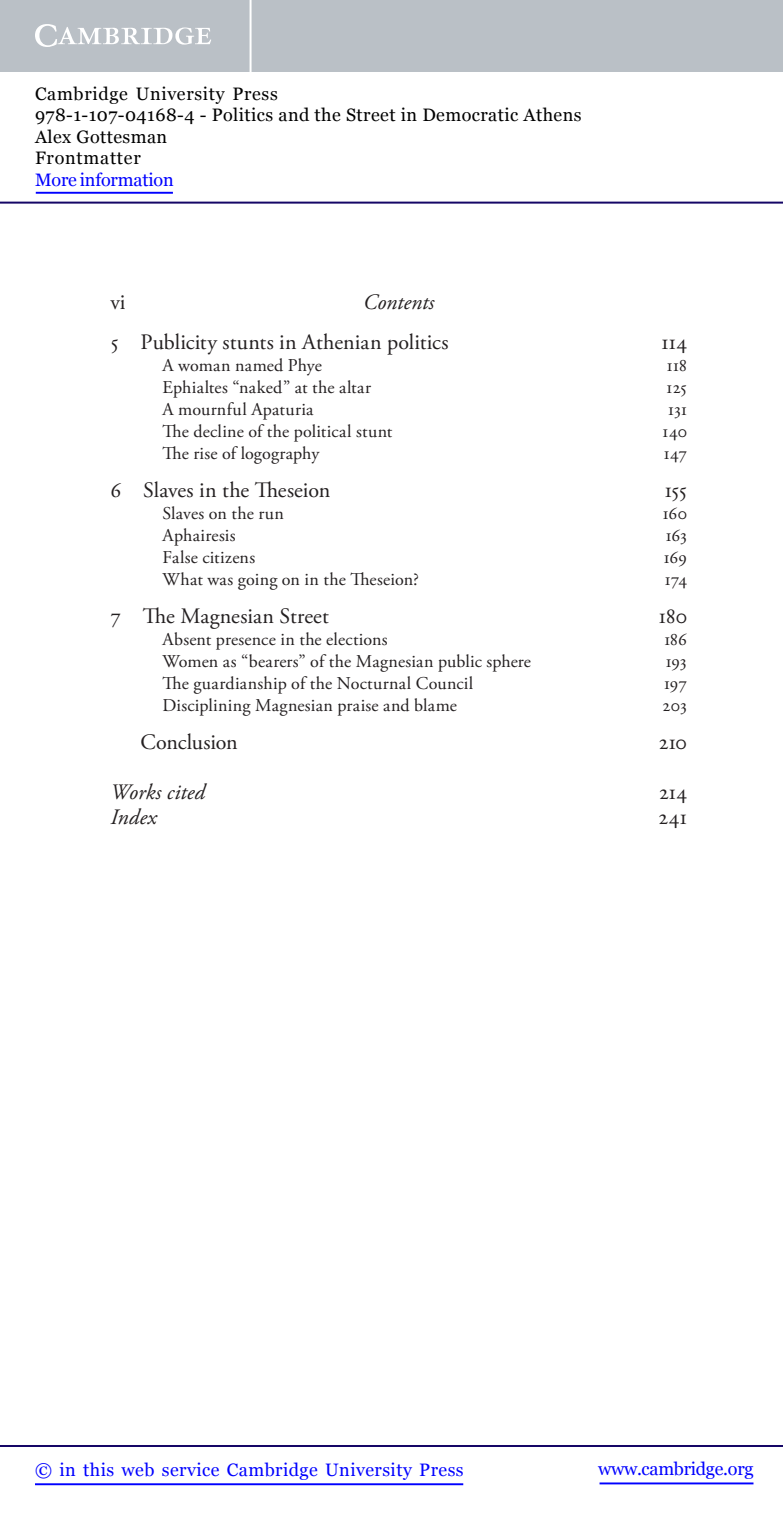
<style>
.page{position:relative;width:783px;height:1515px;background:#fff}
.page>*{position:absolute;margin:0;border:0;box-sizing:border-box;transform-origin:0 0}
.t1{font:22px "Adobe Garamond Pro";letter-spacing:.005em;color:#231f20}
.t2{font:italic 22px "Adobe Garamond Pro";color:#231f20}
.t3{font:18px "Adobe Garamond Pro";letter-spacing:.01em;color:#231f20}
.t4{font:18px/21.6px "Georgia";letter-spacing:.025em;color:#000}
.t5{font:18px "Georgia";letter-spacing:.025em;color:#00f}
.t6{font:18px "Georgia";letter-spacing:-.015em;color:#00f}
.t7{font:18px "Georgia";letter-spacing:-.01em;color:#00f}
</style>
<div class="page">
<hr style="left:599px;top:1482px;width:154px;height:2px;background:#00f">
<hr style="left:0;top:1445px;width:782px;height:2px;background:#150666">
<hr style="left:35px;top:1483px;width:428px;height:2px;background:#00f">
<div style="left:0;top:0;width:782px;height:72px;background:#bac0c6"></div>
<svg style="left:35px;top:24px;width:176px;height:23px"></svg>
<hr style="left:249px;top:0;width:2px;height:72px;background:#fff">
<hr style="left:0;top:202px;width:782px;height:2px;background:#150666">
<hr style="left:36px;top:192px;width:137px;height:2px;background:#00f">
<p class="t4" style="left:35px;top:83px;width:548px">Cambridge University Press<br>978-1-107-04168-4 - Politics and the Street in Democratic Athens<br>Alex Gottesman<br>Frontmatter</p>
<p class="t7" style="left:35px;top:169px;width:140px">More information</p>
<p class="t1" style="left:110px;top:293px;width:17px">vi</p>
<p class="t2" style="left:363px;top:293px;width:73px">Contents</p>
<p class="t1" style="left:110px;top:333px;width:339px">5 Publicity stunts in Athenian politics</p>
<p class="t1" style="left:661px;top:333px;width:27px">114</p>
<p class="t3" style="left:162px;top:358px;width:161px">A woman named Phye</p>
<p class="t3" style="left:666px;top:358px;width:22px">118</p>
<p class="t3" style="left:162px;top:380px;width:210px">Ephialtes “naked” at the altar</p>
<p class="t3" style="left:666px;top:380px;width:22px">125</p>
<p class="t3" style="left:162px;top:402px;width:152px">A mournful Apaturia</p>
<p class="t3" style="left:668px;top:402px;width:20px">131</p>
<p class="t3" style="left:162px;top:424px;width:231px">The decline of the political stunt</p>
<p class="t3" style="left:662px;top:424px;width:26px">140</p>
<p class="t3" style="left:162px;top:446px;width:158px">The rise of logography</p>
<p class="t3" style="left:663px;top:446px;width:25px">147</p>
<p class="t1" style="left:110px;top:481px;width:221px">6 Slaves in the Theseion</p>
<p class="t1" style="left:664px;top:481px;width:24px">155</p>
<p class="t3" style="left:162px;top:506px;width:123px">Slaves on the run</p>
<p class="t3" style="left:662px;top:506px;width:25px">160</p>
<p class="t3" style="left:162px;top:528px;width:75px">Aphairesis</p>
<p class="t3" style="left:665px;top:528px;width:23px">163</p>
<p class="t3" style="left:162px;top:550px;width:94px">False citizens</p>
<p class="t3" style="left:663px;top:550px;width:25px">169</p>
<p class="t3" style="left:162px;top:572px;width:258px">What was going on in the Theseion?</p>
<p class="t3" style="left:664px;top:572px;width:23px">174</p>
<p class="t1" style="left:110px;top:607px;width:220px">7 The Magnesian Street</p>
<p class="t1" style="left:658px;top:607px;width:29px">180</p>
<p class="t3" style="left:162px;top:632px;width:227px">Absent presence in the elections</p>
<p class="t3" style="left:664px;top:632px;width:24px">186</p>
<p class="t3" style="left:162px;top:654px;width:370px">Women as “bearers” of the Magnesian public sphere</p>
<p class="t3" style="left:665px;top:654px;width:22px">193</p>
<p class="t3" style="left:162px;top:676px;width:312px">The guardianship of the Nocturnal Council</p>
<p class="t3" style="left:664px;top:676px;width:24px">197</p>
<p class="t3" style="left:162px;top:698px;width:296px">Disciplining Magnesian praise and blame</p>
<p class="t3" style="left:662px;top:698px;width:26px">203</p>
<p class="t1" style="left:140px;top:733px;width:99px">Conclusion</p>
<p class="t1" style="left:658px;top:733px;width:29px">210</p>
<p class="t2" style="left:110px;top:783px;width:96px">Works cited</p>
<p class="t1" style="left:658px;top:783px;width:29px">214</p>
<p class="t2" style="left:110px;top:808px;width:48px">Index</p>
<p class="t1" style="left:658px;top:808px;width:30px">241</p>
<p class="t5" style="left:35px;top:1459px;width:430px">© in this web service Cambridge University Press</p>
<p class="t6" style="left:598px;top:1458px;width:157px">www.cambridge.org</p>
</div>
